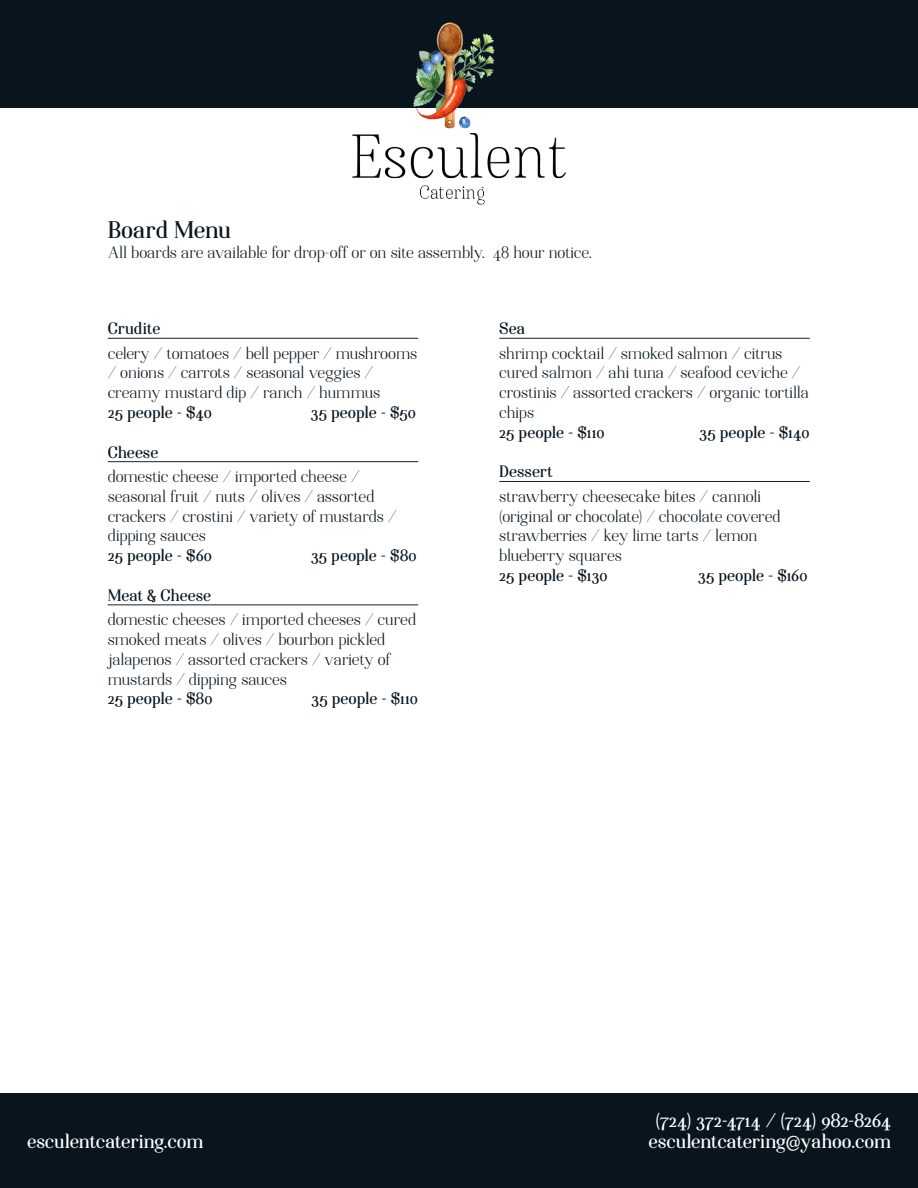
<style>
.page{position:relative;width:918px;height:1188px;background:#fff}
.page>*{position:absolute;margin:0;border:0;box-sizing:border-box;transform-origin:0 0}
.t1{font:700 24px "Night Still Comes";color:#08151f}
.t2{font:700 19.5px/21px "Night Still Comes";letter-spacing:-.005em;color:#fff;text-align:center}
.t3{font:16.5px/19.8px "Night Still Comes";letter-spacing:-.005em;color:#08151f}
.t4{font:700 16.5px "Night Still Comes";color:#08151f}
</style>
<div class="page">
<div style="left:0;top:0;width:918px;height:108px;background:#08151f"></div>
<div style="left:0;top:1094px;width:918px;height:94px;background:#08151f"></div>
<img style="left:352px;top:22px;width:214px;height:183px">
<hr style="left:108px;top:338px;width:310px;height:1px;background:#231f20">
<hr style="left:108px;top:461px;width:310px;height:1px;background:#231f20">
<hr style="left:108px;top:605px;width:310px;height:1px;background:#231f20">
<hr style="left:499px;top:338px;width:311px;height:1px;background:#231f20">
<hr style="left:499px;top:481px;width:311px;height:1px;background:#231f20">
<p class="t1" style="left:108px;top:220px;width:125px">Board Menu</p>
<p class="t3" style="left:108px;top:244px;width:486px">All boards are available for drop-off or on site assembly. 48 hour notice.</p>
<p class="t4" style="left:108px;top:322px;width:54px">Crudite</p>
<p class="t3" style="left:108px;top:345px;width:311px">celery / tomatoes / bell pepper / mushrooms / onions / carrots / seasonal veggies / creamy mustard dip / ranch / hummus</p>
<p class="t4" style="left:108px;top:406px;width:106px">25 people - $40</p>
<p class="t4" style="left:311px;top:406px;width:107px">35 people - $50</p>
<p class="t4" style="left:108px;top:445px;width:52px">Cheese</p>
<p class="t3" style="left:108px;top:468px;width:290px">domestic cheese / imported cheese / seasonal fruit / nuts / olives / assorted crackers / crostini / variety of mustards / dipping sauces</p>
<p class="t4" style="left:108px;top:549px;width:106px">25 people - $60</p>
<p class="t4" style="left:311px;top:549px;width:107px">35 people - $80</p>
<p class="t4" style="left:108px;top:588px;width:105px">Meat &amp; Cheese</p>
<p class="t3" style="left:108px;top:611px;width:310px">domestic cheeses / imported cheeses / cured smoked meats / olives / bourbon pickled jalapenos / assorted crackers / variety of mustards / dipping sauces</p>
<p class="t4" style="left:108px;top:692px;width:106px">25 people - $80</p>
<p class="t4" style="left:312px;top:692px;width:108px">35 people - $110</p>
<p class="t4" style="left:499px;top:322px;width:28px">Sea</p>
<p class="t3" style="left:499px;top:345px;width:311px">shrimp cocktail / smoked salmon / citrus cured salmon / ahi tuna / seafood ceviche / crostinis / assorted crackers / organic tortilla chips</p>
<p class="t4" style="left:499px;top:425px;width:107px">25 people - $110</p>
<p class="t4" style="left:700px;top:425px;width:112px">35 people - $140</p>
<p class="t4" style="left:499px;top:465px;width:55px">Dessert</p>
<p class="t3" style="left:499px;top:488px;width:283px">strawberry cheesecake bites / cannoli (original or chocolate) / chocolate covered strawberries / key lime tarts / lemon blueberry squares</p>
<p class="t4" style="left:499px;top:569px;width:110px">25 people - $130</p>
<p class="t4" style="left:698px;top:569px;width:111px">35 people - $160</p>
<p class="t2" style="left:27px;top:1132px;width:178px">esculentcatering.com</p>
<p class="t2" style="left:649px;top:1111px;width:244px">(724) 372-4714 / (724) 982-8264 esculentcatering@yahoo.com</p>
</div>
